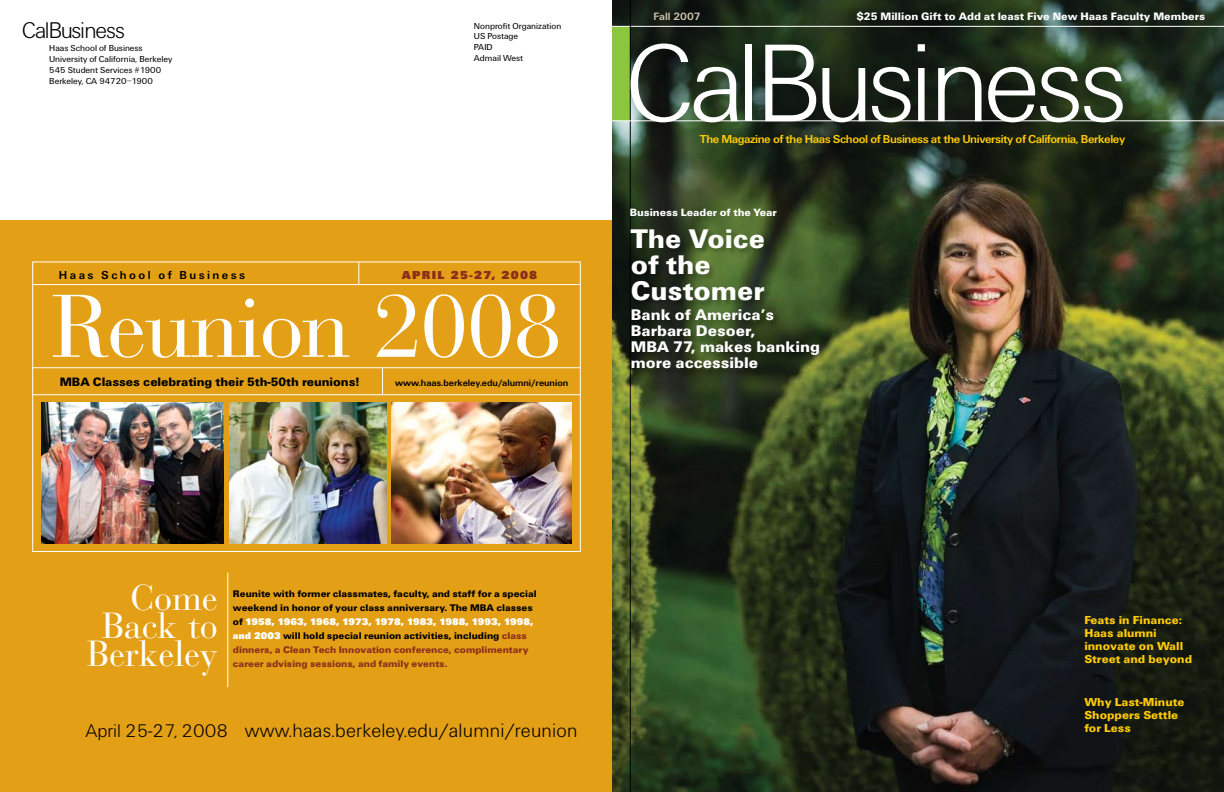
<style>
.page{position:relative;width:1224px;height:792px;background:#fff}
.page>*{position:absolute;margin:0;border:0;box-sizing:border-box;transform-origin:0 0}
.t1{font:115px "U45";letter-spacing:-.045em;color:#fff}
.t2{font:88px "Bauer Bodoni";letter-spacing:-.025em;color:#fff}
.t3{font:36px/28px "Bauer Bodoni";letter-spacing:-.005em;color:#fff;text-align:right}
.t4{font:28px/26px "U75";color:#fff}
.t5{font:23.6px "U45";letter-spacing:-.045em;color:#000}
.t6{font:20px "U45";letter-spacing:.01em;color:#000}
.t7{font:16px/16px "U75";color:#fff}
.t8{font:12.6px "U75";letter-spacing:-.005em;color:#000}
.t9{font:12px/13px "U75";color:#ffcb05}
.t10{font:12px "U65";letter-spacing:-.035em;color:#ffcb05}
.t11{font:12px "U65";letter-spacing:.2em;color:#000}
.t12{font:12px "U85";letter-spacing:.1em;color:#892f1d}
.t13{font:11.2px "U75";color:#fff}
.t14{font:11px "U75";color:#fff}
.t15{font:11px "U65";color:#d3c6ad}
.t16{font:10px/14px "U75";color:#892f1d}
.t17{font:10px/14px "U75";color:#000}
.t18{font:10px "U85";color:#fff}
.t19{font:9.6px "U65";letter-spacing:-.005em;color:#000}
.t20{font:9px/10.8px "U55";color:#000}
.s1{font-family:"U75";color:#000}
.s2{font-family:"U85";color:#fff}
.s3{color:#000}
.s4{font-size:19px}
</style>
<div class="page">
<img style="left:612px;top:0;width:612px;height:792px">
<div style="left:612px;top:26px;width:18px;height:95px;background:#8cc63f"></div>
<hr style="left:612px;top:26px;width:612px;height:1px;background:#fff">
<hr style="left:630px;top:0;width:1px;height:792px;background:#000">
<hr style="left:612px;top:121px;width:612px;height:1px;background:#fff">
<div style="left:630px;top:228px;width:197px;height:149px;background:#000;opacity:.25"></div>
<div style="left:0;top:221px;width:612px;height:571px;background:#e39f15"></div>
<div style="left:32px;top:262px;width:549px;height:290px;border:1px solid #fff"></div>
<hr style="left:33px;top:284px;width:547px;height:1px;background:#fff">
<svg style="left:358px;top:262px;width:1px;height:23px"></svg>
<hr style="left:33px;top:367px;width:547px;height:1px;background:#fff">
<img style="left:41px;top:403px;width:183px;height:140px">
<img style="left:392px;top:403px;width:180px;height:140px">
<img style="left:229px;top:403px;width:157px;height:140px">
<hr style="left:33px;top:394px;width:547px;height:1px;background:#fff">
<svg style="left:382px;top:368px;width:1px;height:27px"></svg>
<hr style="left:228px;top:573px;width:1px;height:114px;background:#fff">
<h3 class="t5" style="left:22px;top:15px;width:105px">CalBusiness</h3>
<p class="t20" style="left:49px;top:44px;width:125px">Haas School of Business<br>University of California, Berkeley<br>545 Student Services #1900<br>Berkeley, CA 94720–1900</p>
<p class="t20" style="left:474px;top:21px;width:89px">Nonprofit Organization<br>US Postage<br>PAID<br>Admail West</p>
<p class="t11" style="left:59px;top:267px;width:188px">Haas School of Business</p>
<p class="t12" style="left:402px;top:267px;width:137px">April 25-27, 2008</p>
<h2 class="t2" style="left:51px;top:274px;width:513px">Reunion 2008</h2>
<p class="t8" style="left:60px;top:373px;width:301px">MBA Classes celebrating their 5th-50th reunions!</p>
<p class="t19" style="left:395px;top:376px;width:175px">www.haas.berkeley.edu/alumni/reunion</p>
<p class="t15" style="left:654px;top:9px;width:49px">Fall 2007</p>
<p class="t13" style="left:857px;top:8px;width:350px">$25 Million Gift to Add at least Five New Haas Faculty Members</p>
<h1 class="t1" style="left:625px;top:6px;width:503px">CalBusiness</h1>
<p class="t10" style="left:700px;top:131px;width:427px">The Magazine of the Haas School of Business at the University of California, Berkeley</p>
<p class="t14" style="left:630px;top:205px;width:149px">Business Leader of the Year</p>
<h3 class="t4" style="left:631px;top:228px;width:136px">The Voice of the<br>Customer</h3>
<h3 class="t7" style="left:631px;top:308px;width:191px">Bank of America’s<br>Barbara Desoer,<br>MBA 77, makes banking</h3>
<h3 class="t7" style="left:631px;top:356px;width:129px">more accessible</h3>
<h3 class="t3" style="left:87px;top:584px;width:132px">Come<br>Back to<br>Berkeley</h3>
<p class="t17" style="left:233px;top:588px;width:305px">Reunite with former classmates, faculty, and staff for a special weekend in honor of your class anniversary. The MBA classes</p>
<p class="t18" style="left:233px;top:615px;width:302px"><span class="s1">of</span> 1958, 1963, 1968, 1973, 1978, 1983, 1988, 1993, 1998,</p>
<p class="t16" style="left:233px;top:630px;width:297px"><span class="s2">and 2003</span> <span class="s3">will hold special reunion activities, including</span> class dinners, a Clean Tech Innovation conference, complimentary career advising sessions, and family events.</p>
<h3 class="t6" style="left:85px;top:717px;width:494px"><span class="s4">April 25-27, 2008</span> www.haas.berkeley.edu/alumni/reunion</h3>
<p class="t9" style="left:1084px;top:614px;width:109px">Feats in Finance:<br>Haas alumni innovate on Wall<br>Street and beyond</p>
<p class="t9" style="left:1084px;top:696px;width:102px">Why Last-Minute<br>Shoppers Settle for Less</p>
</div>
